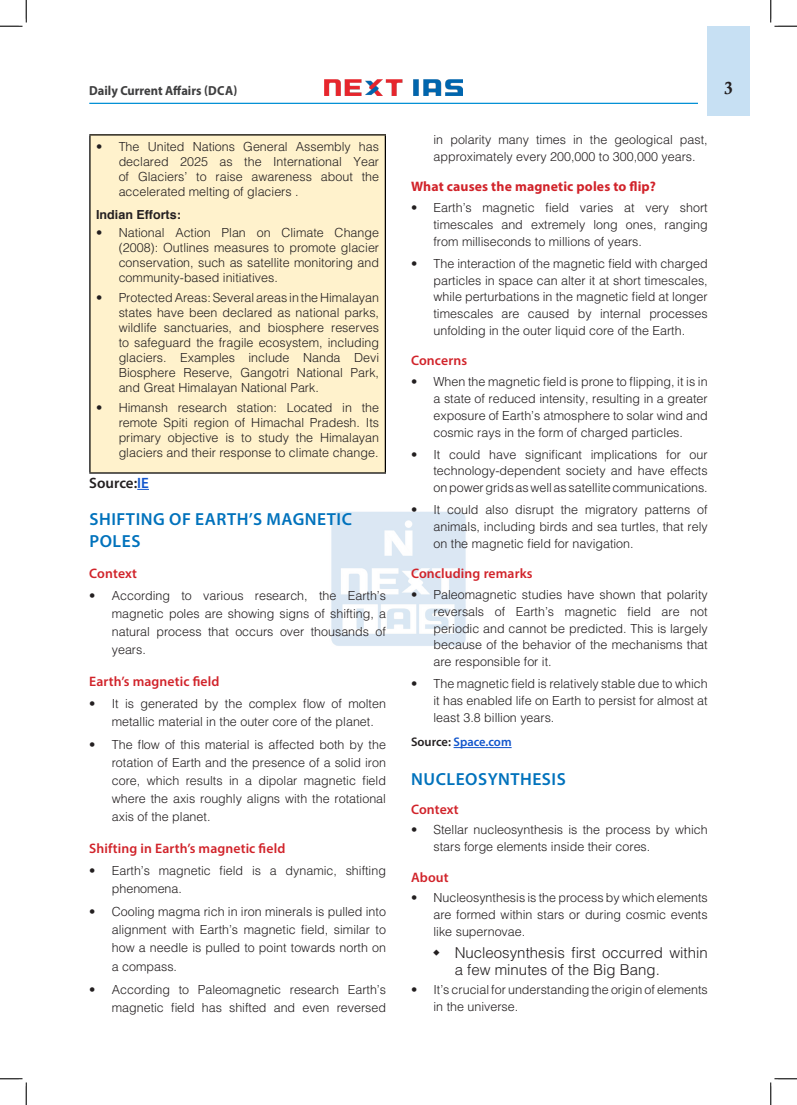
<style>
.page{position:relative;width:797px;height:1105px;background:#fff}
.page>*{position:absolute;margin:0;border:0;box-sizing:border-box;transform-origin:0 0}
.H-1{font:600 17.5px/22.2px "Myriad Pro";letter-spacing:.03em;color:#0072bc}
.t1{font:17.5px "Calis MT Bol";color:#231f20}
.t2{font:300 15px/16.9px "Helvetica";color:#231f20}
.t3{font:600 15px "Myriad Pro";color:#231f20}
.H-2{font:600 13.75px "Myriad Pro";letter-spacing:.01em;color:#d1232a}
.H-2-2{font:700 13.75px "Myriad Pro";letter-spacing:.01em;color:#d1232a}
.t4{font:700 13.12px "Myriad Pro";color:#3e3e3f;scale:.95 1}
.t5{font:300 12.5px/16.9px "Helvetica";color:#231f20;text-align:justify}
.body{font:600 12.5px "Myriad Pro";color:#15c}
.body-2{font:700 12.5px "Helvetica";color:#231f20}
.s1{color:#15c}
.s2{color:#231f20}
</style>
<div class="page">
<div style="left:707px;top:26px;width:43px;height:89px;background:#c7e0f3"></div>
<img style="left:325px;top:80px;width:137px;height:15px">
<hr style="left:89px;top:103px;width:609px;height:1px;background:#008fd5">
<img style="left:331px;top:511px;width:135px;height:135px">
<svg style="left:137px;top:489px;width:12px;height:1px"></svg>
<div style="left:90px;top:135px;width:295px;height:338px;background:#fff2cc"></div>
<hr style="left:89px;top:134px;width:297px;height:2px;background:#000">
<hr style="left:89px;top:136px;width:2px;height:336px;background:#000">
<hr style="left:385px;top:136px;width:1px;height:336px;background:#000">
<hr style="left:89px;top:472px;width:297px;height:2px;background:#000">
<hr style="left:453px;top:747px;width:58px;height:1px;background:#15c">
<svg style="left:0;top:0;width:27px;height:27px"></svg>
<svg style="left:0;top:1078px;width:27px;height:27px"></svg>
<svg style="left:770px;top:0;width:27px;height:27px"></svg>
<svg style="left:770px;top:1078px;width:27px;height:27px"></svg>
<p class="t4" style="left:89px;top:82px;width:157px">Daily Current Affairs (DCA)</p>
<h1 class="t1" style="left:724px;top:78px;width:10px">3</h1>
<p class="t5" style="left:119px;top:139px;width:262px;line-height:15px;text-indent:-22px">• The United Nations General Assembly has declared 2025 as the International Year of Glaciers’ to raise awareness about the accelerated melting of glaciers .</p>
<p class="body-2" style="left:96px;top:204px;width:86px">Indian Efforts:</p>
<p class="t5" style="left:119px;top:225px;width:262px;line-height:15px;text-indent:-22px">• National Action Plan on Climate Change (2008): Outlines measures to promote glacier conservation, such as satellite monitoring and community-based initiatives.</p>
<p class="t5" style="left:119px;top:290px;width:262px;line-height:15px;text-indent:-22px">• Protected Areas: Several areas in the Himalayan states have been declared as national parks, wildlife sanctuaries, and biosphere reserves to safeguard the fragile ecosystem, including glaciers. Examples include Nanda Devi Biosphere Reserve, Gangotri National Park, and Great Himalayan National Park.</p>
<p class="t5" style="left:119px;top:400px;width:262px;line-height:15px;text-indent:-22px">• Himansh research station: Located in the remote Spiti region of Himachal Pradesh. Its primary objective is to study the Himalayan glaciers and their response to climate change.</p>
<p class="t3" style="left:89px;top:473px;width:61px">Source:<span class="s1">IE</span></p>
<p class="H-1" style="left:89px;top:508px;width:264px">SHIFTING OF EARTH’S MAGNETIC<br>POLES</p>
<p class="H-2" style="left:89px;top:564px;width:49px">Context</p>
<p class="t5" style="left:112px;top:586px;width:276px;line-height:18.1px;text-indent:-22px">• According to various research, the Earth’s magnetic poles are showing signs of shifting, a natural process that occurs over thousands of years.</p>
<p class="H-2" style="left:89px;top:672px;width:132px">Earth’s magnetic field</p>
<p class="t5" style="left:112px;top:694px;width:276px;line-height:18.1px;text-indent:-22px">• It is generated by the complex flow of molten metallic material in the outer core of the planet.</p>
<p class="t5" style="left:112px;top:735px;width:276px;line-height:18.1px;text-indent:-22px">• The flow of this material is affected both by the rotation of Earth and the presence of a solid iron core, which results in a dipolar magnetic field where the axis roughly aligns with the rotational axis of the planet.</p>
<p class="H-2" style="left:89px;top:840px;width:197px">Shifting in Earth’s magnetic field</p>
<p class="t5" style="left:112px;top:861px;width:276px;line-height:18.1px;text-indent:-22px">• Earth’s magnetic field is a dynamic, shifting phenomena.</p>
<p class="t5" style="left:112px;top:902px;width:276px;line-height:18.1px;text-indent:-22px">• Cooling magma rich in iron minerals is pulled into alignment with Earth’s magnetic field, similar to how a needle is pulled to point towards north on a compass.</p>
<p class="t5" style="left:89px;top:980px;width:298px;line-height:18.1px;text-align:right">• According to Paleomagnetic research Earth’s magnetic field has shifted and even reversed</p>
<p class="t5" style="left:433px;top:131px;width:276px">in polarity many times in the geological past, approximately every 200,000 to 300,000 years.</p>
<p class="H-2-2" style="left:411px;top:178px;width:246px">What causes the magnetic poles to flip?</p>
<p class="t5" style="left:433px;top:199px;width:276px;text-indent:-22px">• Earth’s magnetic field varies at very short timescales and extremely long ones, ranging from milliseconds to millions of years.</p>
<p class="t5" style="left:433px;top:254px;width:276px;text-indent:-22px">• The interaction of the magnetic field with charged particles in space can alter it at short timescales, while perturbations in the magnetic field at longer timescales are caused by internal processes unfolding in the outer liquid core of the Earth.</p>
<p class="H-2" style="left:411px;top:352px;width:58px">Concerns</p>
<p class="t5" style="left:433px;top:373px;width:276px;text-indent:-22px">• When the magnetic field is prone to flipping, it is in a state of reduced intensity, resulting in a greater exposure of Earth’s atmosphere to solar wind and cosmic rays in the form of charged particles.</p>
<p class="t5" style="left:433px;top:445px;width:276px;text-indent:-22px">• It could have significant implications for our technology-dependent society and have effects on power grids as well as satellite communications.</p>
<p class="t5" style="left:433px;top:501px;width:276px;text-indent:-22px">• It could also disrupt the migratory patterns of animals, including birds and sea turtles, that rely on the magnetic field for navigation.</p>
<p class="H-2" style="left:411px;top:565px;width:123px">Concluding remarks</p>
<p class="t5" style="left:433px;top:586px;width:276px;text-indent:-22px">• Paleomagnetic studies have shown that polarity reversals of Earth’s magnetic field are not periodic and cannot be predicted. This is largely because of the behavior of the mechanisms that are responsible for it.</p>
<p class="t5" style="left:433px;top:675px;width:276px;text-indent:-22px">• The magnetic field is relatively stable due to which it has enabled life on Earth to persist for almost at least 3.8 billion years.</p>
<p class="body" style="left:411px;top:734px;width:102px"><span class="s2">Source:</span> Space.com</p>
<p class="H-1" style="left:411px;top:767px;width:156px">NUCLEOSYNTHESIS</p>
<p class="H-2" style="left:411px;top:800px;width:49px">Context</p>
<p class="t5" style="left:433px;top:821px;width:276px;text-indent:-22px">• Stellar nucleosynthesis is the process by which stars forge elements inside their cores.</p>
<p class="H-2" style="left:411px;top:868px;width:39px">About</p>
<p class="t5" style="left:433px;top:889px;width:276px;text-indent:-22px">• Nucleosynthesis is the process by which elements are formed within stars or during cosmic events like supernovae.</p>
<p class="t2" style="left:455px;top:944px;width:254px">Nucleosynthesis first occurred within a few minutes of the Big Bang.</p>
<p class="t5" style="left:433px;top:981px;width:276px;text-indent:-22px">• It’s crucial for understanding the origin of elements in the universe.</p>
</div>
